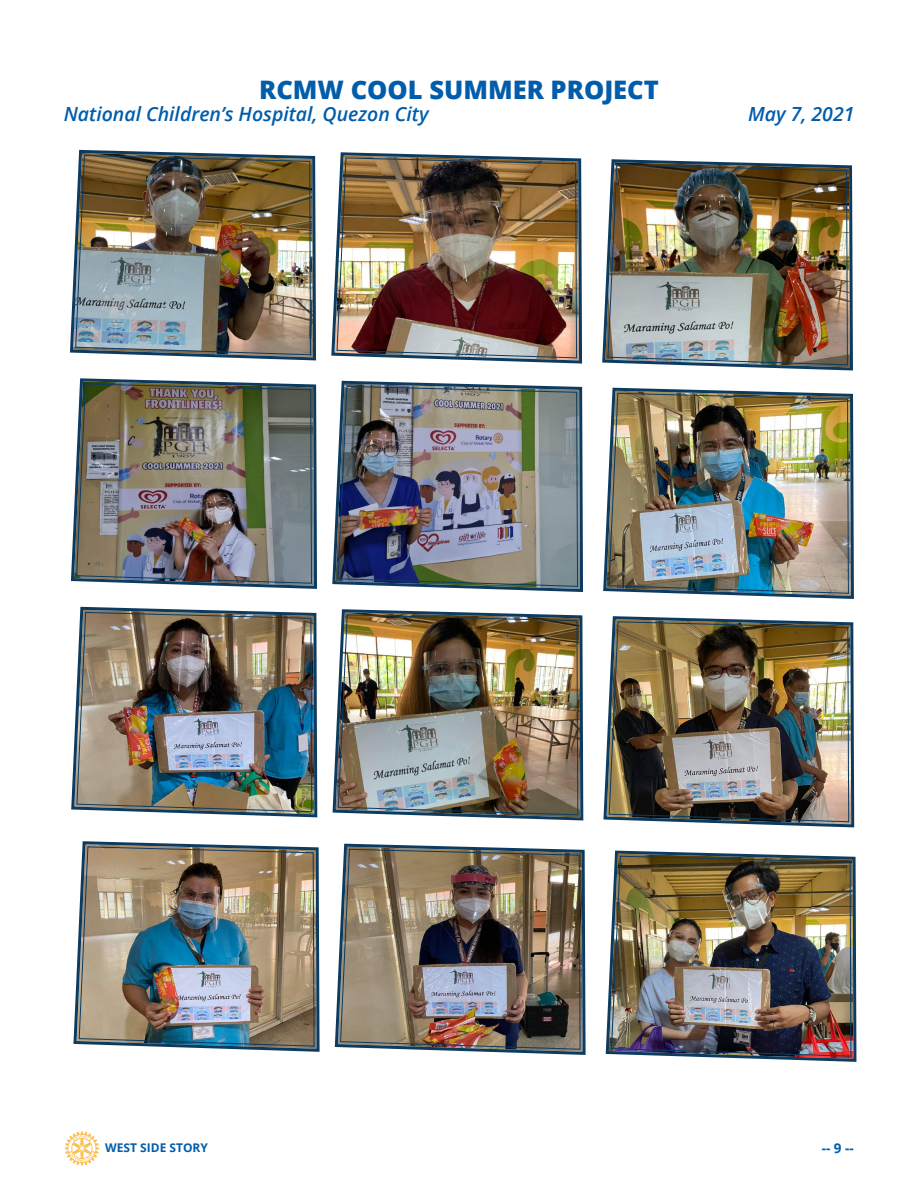
<style>
.page{position:relative;width:918px;height:1188px;background:#fff}
.page>*{position:absolute;margin:0;border:0;box-sizing:border-box;transform-origin:0 0}
.t1{font:800 25.5px "Open Sans";color:#015dab}
.t2{font:italic 600 19.5px "Open Sans";color:#015dab}
.t3{font:700 13.5px "Open Sans";color:#015dab}
.t4{font:700 12px "Open Sans";color:#015dab}
</style>
<div class="page">
<svg style="left:65px;top:1131px;width:34px;height:35px"></svg>
<svg style="left:70px;top:378px;width:247px;height:211px"></svg>
<img style="left:76px;top:383px;width:237px;height:201px">
<svg style="left:71px;top:606px;width:247px;height:212px"></svg>
<img style="left:76px;top:611px;width:237px;height:202px">
<img style="left:331px;top:152px;width:253px;height:669px">
<img style="left:336px;top:157px;width:242px;height:202px">
<svg style="left:70px;top:149px;width:246px;height:212px"></svg>
<img style="left:75px;top:154px;width:237px;height:202px">
<img style="left:602px;top:159px;width:253px;height:669px">
<img style="left:607px;top:164px;width:241px;height:202px">
<svg style="left:334px;top:843px;width:252px;height:212px"></svg>
<img style="left:340px;top:848px;width:241px;height:202px">
<svg style="left:73px;top:841px;width:247px;height:211px"></svg>
<img style="left:78px;top:846px;width:237px;height:201px">
<svg style="left:605px;top:850px;width:252px;height:212px"></svg>
<img style="left:610px;top:855px;width:242px;height:202px">
<p class="t1" style="left:259px;top:70px;width:401px">RCMW COOL SUMMER PROJECT</p>
<p class="t2" style="left:64px;top:101px;width:366px">National Children’s Hospital, Quezon City</p>
<p class="t2" style="left:748px;top:101px;width:108px">May 7, 2021</p>
<p class="t4" style="left:105px;top:1140px;width:104px">WEST SIDE STORY</p>
<p class="t3" style="left:822px;top:1139px;width:34px">-- 9 --</p>
</div>
